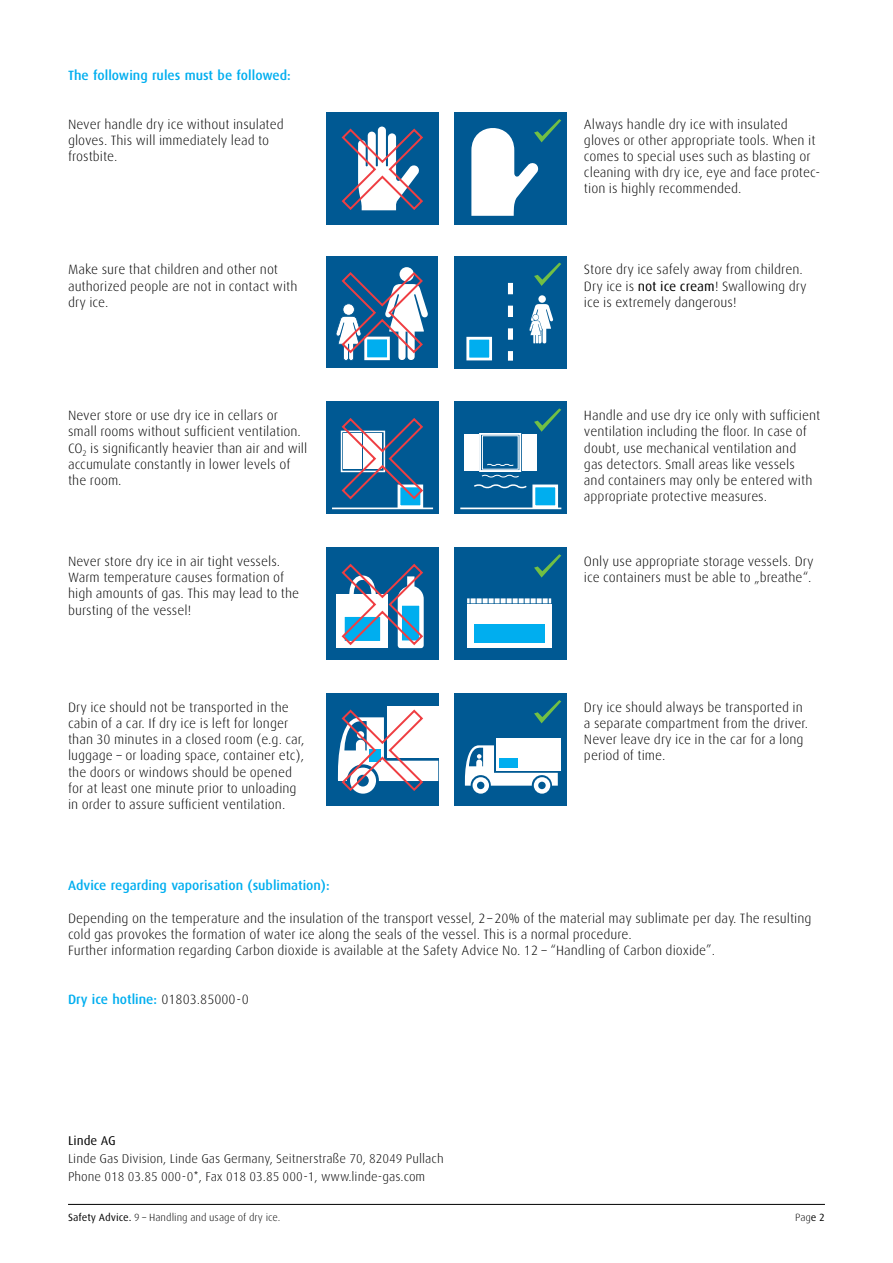
<style>
.page{position:relative;width:893px;height:1263px;background:#fff}
.page>*{position:absolute;margin:0;border:0;box-sizing:border-box;transform-origin:0 0}
.t1{font:300 13.5px/16.2px "Linde Dax";color:#000}
.t2{font:500 13.5px "Linde Dax";color:#00aeef}
.t3{font:300 12.75px/17.9px "Linde Dax";color:#000}
.t4{font:12.75px "Linde Dax";color:#000}
.t5{font:300 10.5px "Linde Dax";color:#000}
.s1{font-weight:400}
.s2{font-weight:300;color:#000}
</style>
<div class="page">
<div style="left:326px;top:112px;width:112px;height:113px;background:#005993"></div>
<svg style="left:341px;top:127px;width:82px;height:84px"></svg>
<div style="left:326px;top:256px;width:112px;height:112px;background:#005993"></div>
<div style="left:400px;top:267px;width:14px;height:14px;background:#fff;border-radius:50%"></div>
<svg style="left:336px;top:271px;width:92px;height:90px"></svg>
<div style="left:326px;top:402px;width:112px;height:112px;background:#005993"></div>
<div style="left:398px;top:484px;width:25px;height:24px;background:#00aeef;border:3px solid #fff"></div>
<svg style="left:340px;top:418px;width:84px;height:83px"></svg>
<hr style="left:332px;top:507px;width:101px;height:2px;background:#fff">
<div style="left:326px;top:547px;width:112px;height:113px;background:#005993"></div>
<div style="left:337px;top:594px;width:51px;height:54px;background:#fff"></div>
<svg style="left:341px;top:563px;width:83px;height:85px"></svg>
<div style="left:326px;top:693px;width:112px;height:113px;background:#005993"></div>
<div style="left:387px;top:706px;width:51px;height:52px;background:#fff"></div>
<svg style="left:337px;top:709px;width:101px;height:85px"></svg>
<div style="left:455px;top:112px;width:112px;height:113px;background:#005993"></div>
<svg style="left:471px;top:119px;width:90px;height:97px"></svg>
<div style="left:455px;top:256px;width:112px;height:112px;background:#005993"></div>
<div style="left:466px;top:337px;width:26px;height:23px;background:#00aeef;border:3px solid #fff"></div>
<svg style="left:534px;top:263px;width:27px;height:23px"></svg>
<div style="left:538px;top:295px;width:8px;height:8px;background:#fff;border-radius:50%"></div>
<svg style="left:529px;top:304px;width:25px;height:40px"></svg>
<svg style="left:508px;top:283px;width:5px;height:78px"></svg>
<div style="left:455px;top:402px;width:112px;height:112px;background:#005993"></div>
<div style="left:532px;top:484px;width:26px;height:24px;background:#00aeef;border:3px solid #fff"></div>
<hr style="left:460px;top:507px;width:101px;height:2px;background:#fff">
<svg style="left:534px;top:408px;width:27px;height:24px"></svg>
<div style="left:522px;top:434px;width:15px;height:37px;background:#fff"></div>
<div style="left:464px;top:434px;width:14px;height:37px;background:#fff"></div>
<svg style="left:474px;top:433px;width:53px;height:56px"></svg>
<div style="left:455px;top:547px;width:112px;height:113px;background:#005993"></div>
<div style="left:467px;top:605px;width:84px;height:43px;background:#fff"></div>
<div style="left:474px;top:624px;width:70px;height:19px;background:#00aeef"></div>
<svg style="left:534px;top:554px;width:27px;height:23px"></svg>
<svg style="left:467px;top:598px;width:84px;height:5px"></svg>
<div style="left:455px;top:693px;width:112px;height:113px;background:#005993"></div>
<svg style="left:534px;top:700px;width:27px;height:23px"></svg>
<div style="left:496px;top:738px;width:64px;height:33px;background:#fff"></div>
<svg style="left:464px;top:745px;width:94px;height:49px"></svg>
<div style="left:499px;top:758px;width:18px;height:10px;background:#00aeef"></div>
<hr style="left:68px;top:1204px;width:757px;height:1px;background:#000">
<p class="t2" style="left:68px;top:68px;width:224px">The following rules must be followed:</p>
<p class="t1" style="left:68px;top:116px;width:217px">Never handle dry ice without insulated gloves. This will immediately lead to frostbite.</p>
<p class="t1" style="left:68px;top:262px;width:231px">Make sure that children and other not authorized people are not in contact with dry ice.</p>
<p class="t1" style="left:68px;top:408px;width:241px">Never store or use dry ice in cellars or small rooms without sufficient ventilation.<br>CO<sub>2</sub> is significantly heavier than air and will accumulate constantly in lower levels of the room.</p>
<p class="t1" style="left:68px;top:553px;width:233px">Never store dry ice in air tight vessels.<br>Warm temperature causes formation of high amounts of gas. This may lead to the bursting of the vessel!</p>
<p class="t1" style="left:68px;top:699px;width:238px">Dry ice should not be transported in the cabin of a car. If dry ice is left for longer than 30 minutes in a closed room (e.g. car, luggage – or loading space, container etc), the doors or windows should be opened for at least one minute prior to unloading in order to assure sufficient ventilation.</p>
<p class="t1" style="left:584px;top:116px;width:238px">Always handle dry ice with insulated gloves or other appropriate tools. When it comes to special uses such as blasting or cleaning with dry ice, eye and face protec&shy;tion is highly recommended.</p>
<p class="t1" style="left:584px;top:262px;width:224px">Store dry ice safely away from children.<br>Dry ice is <span class="s1">not ice cream</span>! Swallowing dry ice is extremely dangerous!</p>
<p class="t1" style="left:584px;top:408px;width:238px">Handle and use dry ice only with sufficient ventilation including the floor. In case of doubt, use mechanical ventilation and<br>gas detectors. Small areas like vessels<br>and containers may only be entered with appropriate protective measures.</p>
<p class="t1" style="left:584px;top:553px;width:231px">Only use appropriate storage vessels. Dry ice containers must be able to „breathe“.</p>
<p class="t1" style="left:584px;top:699px;width:226px">Dry ice should always be transported in a separate compartment from the driver.<br>Never leave dry ice in the car for a long period of time.</p>
<p class="t2" style="left:68px;top:878px;width:263px">Advice regarding vaporisation (sublimation):</p>
<p class="t1" style="left:68px;top:910px;width:745px">Depending on the temperature and the insulation of the transport vessel, 2–20% of the material may sublimate per day. The resulting cold gas provokes the formation of water ice along the seals of the vessel. This is a normal procedure.<br>Further information regarding Carbon dioxide is available at the Safety Advice No. 12 – “Handling of Carbon dioxide”.</p>
<p class="t2" style="left:68px;top:991px;width:182px">Dry ice hotline: <span class="s2">01803.85000-0</span></p>
<p class="t4" style="left:68px;top:1133px;width:49px">Linde AG</p>
<p class="t3" style="left:68px;top:1150px;width:377px">Linde Gas Division, Linde Gas Germany, Seitnerstraße 70, 82049 Pullach<br>Phone 018 03.85 000-0*, Fax 018 03.85 000- 1, www.linde-gas.com</p>
<p class="t5" style="left:68px;top:1212px;width:214px"><span class="s1">Safety Advice.</span> 9 – Handling and usage of dry ice.</p>
<p class="t5" style="left:795px;top:1212px;width:31px">Pag<span class="s1">e 2</span></p>
</div>
